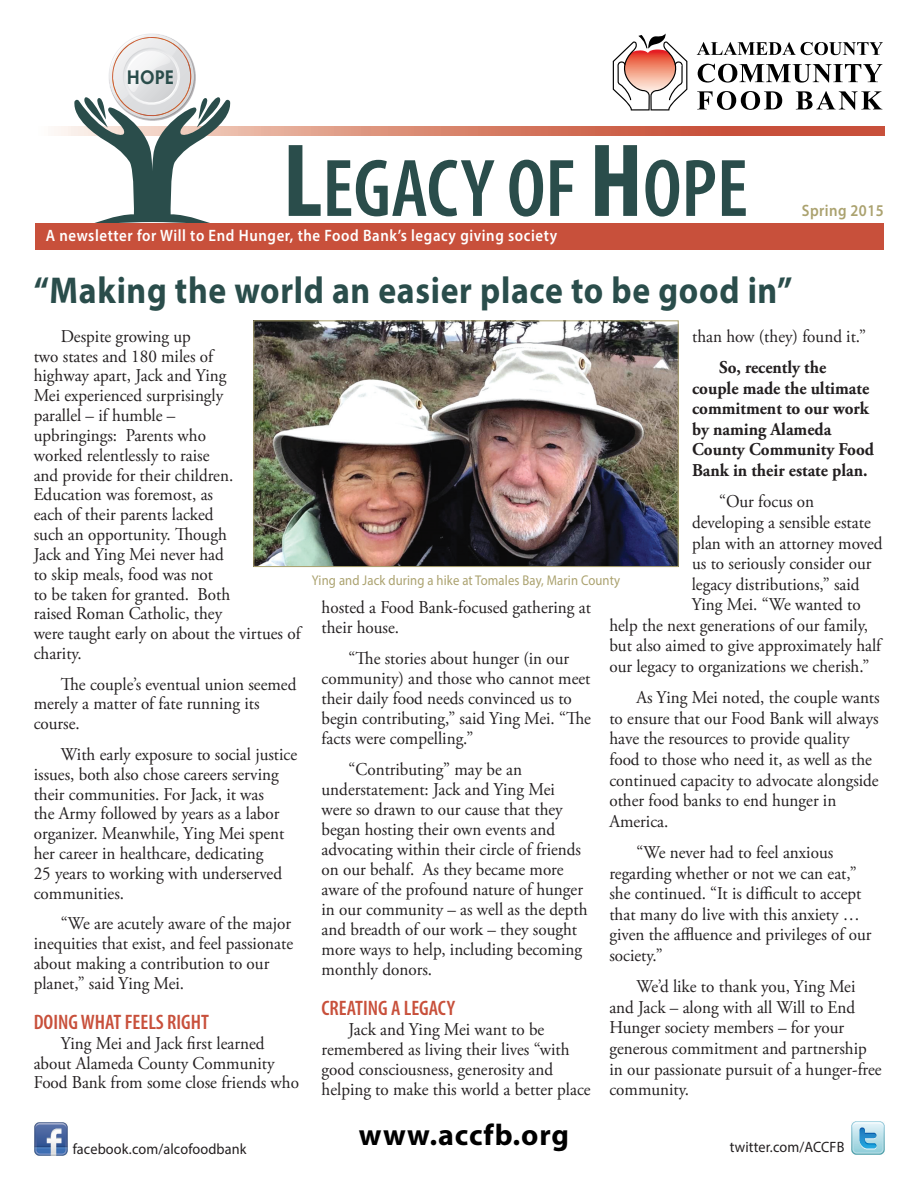
<style>
.page{position:relative;width:918px;height:1188px;background:#fff}
.page>*{position:absolute;margin:0;border:0;box-sizing:border-box;transform-origin:0 0}
.t1{font:600 condensed 82.5px "Myriad Pro";color:#2a4d4b}
.Head1{font:700 37.5px "Myriad Pro";letter-spacing:.02em;color:#2a4d4b;scale:.9 1}
.Head4{font:700 30px "Myriad Pro";letter-spacing:.03em;color:#000}
.All_Caps{font:600 condensed 21px "Myriad Pro";color:#c8503b}
.t2{font:700 19.8px "Hypatia Sans Pro";color:#2a4d4b;scale:.9 1}
.Body_Indented{font:18px/19.8px "Adobe Garamond Pro";color:#231f20;scale:.95 1}
.Body_Indented-2{font:700 18px/20.5px "Adobe Garamond Pro";color:#231f20;scale:.95 1}
.t3{font:600 16.5px "Myriad Pro";letter-spacing:.04em;color:#fff;scale:.9 1}
.t4{font:600 16.5px "Myriad Pro";letter-spacing:.03em;color:#aba26f;scale:.9 1}
.Body_No_Indentation{font:15px "Myriad Pro";letter-spacing:.01em;color:#231f20;scale:.95 1}
.t5{font:14.1px "Myriad Pro";letter-spacing:.01em;color:#aba26f;scale:.9 1}
.s1{font-weight:700;font-size:105px}
</style>
<div class="page">
<svg style="left:54px;top:127px;width:830px;height:9px;background:#d47862"></svg>
<svg style="left:73px;top:33px;width:159px;height:190px"></svg>
<div style="left:35px;top:223px;width:849px;height:27px;background:#c8503b"></div>
<svg style="left:613px;top:34px;width:74px;height:77px"></svg>
<svg style="left:697px;top:42px;width:186px;height:13px"></svg>
<svg style="left:698px;top:64px;width:184px;height:19px"></svg>
<svg style="left:697px;top:91px;width:85px;height:19px"></svg>
<svg style="left:796px;top:91px;width:86px;height:19px"></svg>
<img style="left:35px;top:1123px;width:32px;height:33px">
<img style="left:851px;top:1121px;width:33px;height:33px">
<img style="left:255px;top:322px;width:422px;height:243px">
<div style="left:253px;top:320px;width:426px;height:247px;border:1px solid #aba26f"></div>
<p class="t2" style="left:127px;top:64px;width:54px">HOPE</p>
<p class="t1" style="left:283px;top:138px;width:467px"><span class="s1">L</span>EGACY OF <span class="s1">H</span>OPE</p>
<p class="t3" style="left:46px;top:225px;width:570px">A newsletter for Will to End Hunger, the Food Bank’s legacy giving society</p>
<p class="t4" style="left:802px;top:200px;width:92px">Spring 2015</p>
<p class="Head1" style="left:34px;top:266px;width:845px">“Making the world an easier place to be good in”</p>
<p class="Body_Indented" style="left:34px;top:327px;width:282px;text-indent:27px">Despite growing up<br>two states and 180 miles of<br>highway apart, Jack and Ying<br>Mei experienced surprisingly<br>parallel – if humble –<br>upbringings: Parents who<br>worked relentlessly to raise<br>and provide for their children.<br>Education was foremost, as<br>each of their parents lacked<br>such an opportunity. Though<br>Jack and Ying Mei never had<br>to skip meals, food was not<br>to be taken for granted. Both<br>raised Roman Catholic, they<br>were taught early on about the virtues of charity.</p>
<p class="Body_Indented" style="left:34px;top:675px;width:278px;text-indent:27px">The couple’s eventual union seemed merely a matter of fate running its course.</p>
<p class="Body_Indented" style="left:34px;top:745px;width:279px;text-indent:27px">With early exposure to social justice issues, both also chose careers serving their communities. For Jack, it was<br>the Army followed by years as a labor organizer. Meanwhile, Ying Mei spent her career in healthcare, dedicating<br>25 years to working with underserved communities.</p>
<p class="Body_Indented" style="left:34px;top:914px;width:275px;text-indent:27px">“We are acutely aware of the major inequities that exist, and feel passionate about making a contribution to our planet,” said Ying Mei.</p>
<p class="All_Caps" style="left:34px;top:1009px;width:177px">DOING WHAT FEELS RIGHT</p>
<p class="Body_Indented" style="left:34px;top:1034px;width:281px;text-indent:27px">Ying Mei and Jack first learned about Alameda County Community<br>Food Bank from some close friends who</p>
<p class="Body_Indented" style="left:692px;top:327px;width:185px">than how (they) found it.”</p>
<p class="Body_Indented-2" style="left:692px;top:358px;width:193px;text-indent:27px">So, recently the couple made the ultimate commitment to our work by naming Alameda<br>County Community Food<br>Bank in their estate plan.</p>
<p class="Body_Indented" style="left:719px;top:492px;width:102px">“Our focus on</p>
<p class="Body_Indented" style="left:692px;top:513px;width:190px">developing a sensible estate</p>
<p class="Body_Indented" style="left:692px;top:534px;width:202px">plan with an attorney moved</p>
<p class="Body_Indented" style="left:692px;top:554px;width:190px">us to seriously consider our</p>
<p class="Body_Indented" style="left:692px;top:575px;width:178px">legacy distributions,” said</p>
<p class="Body_Indented" style="left:692px;top:595px;width:179px">Ying Mei. “We wanted to</p>
<p class="Body_Indented" style="left:609px;top:616px;width:274px">help the next generations of our family,</p>
<p class="Body_Indented" style="left:609px;top:636px;width:288px">but also aimed to give approximately half</p>
<p class="Body_Indented" style="left:609px;top:657px;width:275px">our legacy to organizations we cherish.”</p>
<p class="Body_Indented" style="left:609px;top:688px;width:286px;line-height:20.5px;text-indent:27px">As Ying Mei noted, the couple wants to ensure that our Food Bank will always have the resources to provide quality food to those who need it, as well as the continued capacity to advocate alongside other food banks to end hunger in America.</p>
<p class="Body_Indented" style="left:609px;top:843px;width:277px;line-height:20.5px;text-indent:27px">“We never had to feel anxious regarding whether or not we can eat,” she continued. “It is difficult to accept that many do live with this anxiety … given the affluence and privileges of our society.”</p>
<p class="Body_Indented" style="left:609px;top:977px;width:288px;line-height:20.5px;text-indent:27px">We’d like to thank you, Ying Mei and Jack – along with all Will to End<br>Hunger society members – for your generous commitment and partnership in our passionate pursuit of a hunger-free community.</p>
<p class="t5" style="left:312px;top:571px;width:344px">Ying and Jack during a hike at Tomales Bay, Marin County</p>
<p class="Body_Indented" style="left:322px;top:598px;width:285px">hosted a Food Bank-focused gathering at their house.</p>
<p class="Body_Indented" style="left:322px;top:649px;width:285px;text-indent:27px">“The stories about hunger (in our community) and those who cannot meet their daily food needs convinced us to begin contributing,” said Ying Mei. “The facts were compelling.”</p>
<p class="Body_Indented" style="left:322px;top:760px;width:282px;text-indent:27px">“Contributing” may be an understatement: Jack and Ying Mei were so drawn to our cause that they began hosting their own events and advocating within their circle of friends on our behalf. As they became more aware of the profound nature of hunger in our community – as well as the depth and breadth of our work – they sought more ways to help, including becoming monthly donors.</p>
<p class="All_Caps" style="left:322px;top:995px;width:135px">CREATING A LEGACY</p>
<p class="Body_Indented" style="left:322px;top:1020px;width:285px;text-indent:27px">Jack and Ying Mei want to be remembered as living their lives “with good consciousness, generosity and helping to make this world a better place</p>
<p class="Head4" style="left:359px;top:1116px;width:212px">www.accfb.org</p>
<p class="Body_No_Indentation" style="left:73px;top:1140px;width:185px">facebook.com/alcofoodbank</p>
<p class="Body_No_Indentation" style="left:730px;top:1138px;width:122px">twitter.com/ACCFB</p>
</div>
